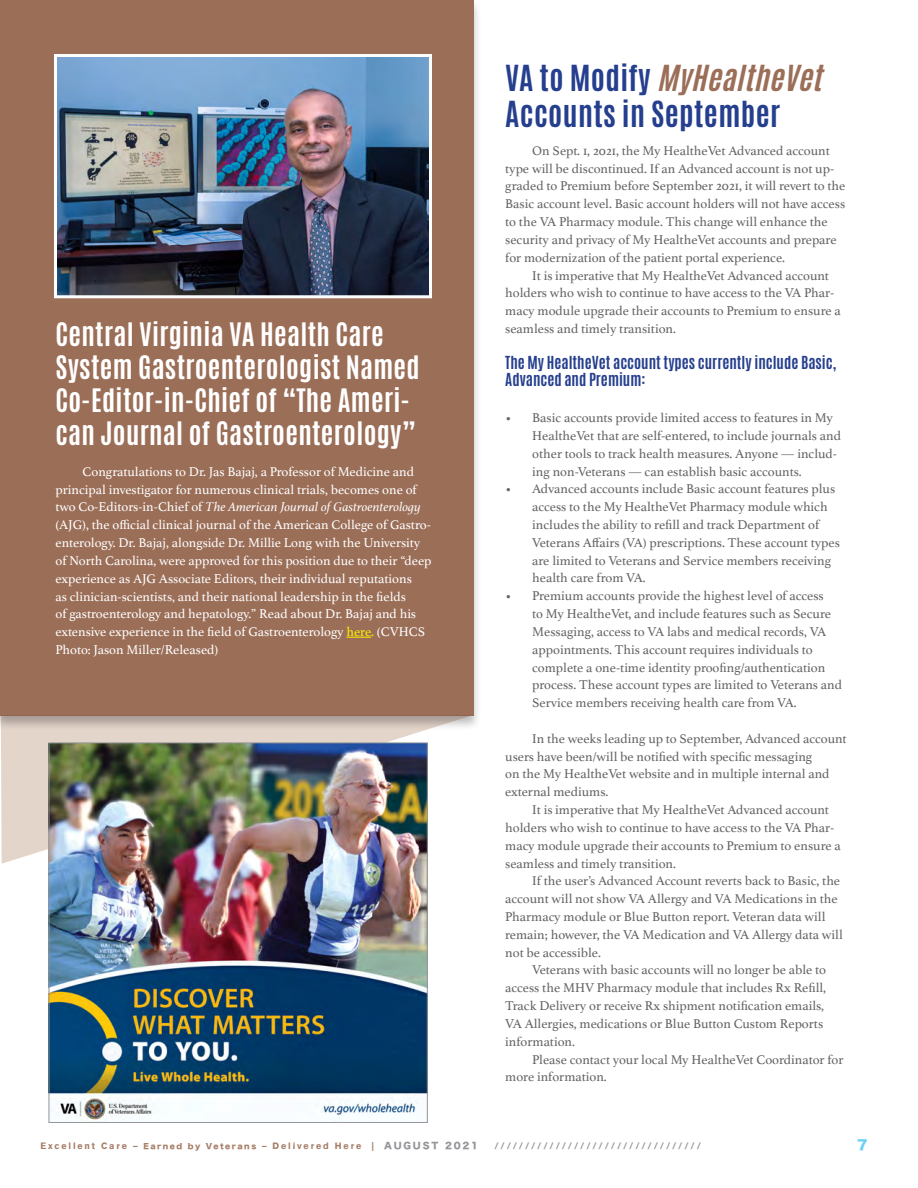
<style>
.page{position:relative;width:918px;height:1188px;background:#fff}
.page>*{position:absolute;margin:0;border:0;box-sizing:border-box;transform-origin:0 0}
.t1{font:700 30px/36px "Antonio";letter-spacing:.01em;color:#253f8e}
.t2{font:700 27px/33px "Antonio";letter-spacing:.01em;color:#fff}
.Main_Paragraph_Syle{font:700 15px/17.9px "Antonio";color:#253f8e}
.t3{font:13.5px "Hira Kaku Std N W8";color:#6bcff6}
.Main_Paragraph_Syle-2{font:13.35px/17.9px "Athelas";color:#636366}
.Main_Paragraph_Syle-3{font:13.35px/17.9px "Athelas";color:#fff}
.t4{font:900 9px "Akzidenz Grotesk";letter-spacing:.2em;color:#a77e68}
.t5{font:900 9px "Akzidenz Grotesk";color:#939598}
.s1{font-style:italic}
.s2{color:#fff101}
.s3{font-style:italic;color:#9b6e58}
.s4{font-family:"Hira Kaku Std N W8";font-weight:400;font-size:7.5px}
.s5{font-family:"Hira Kaku Std W8";font-weight:400;color:#939598}
</style>
<div class="page">
<div style="left:0;top:0;width:473px;height:715px;background:#9b6e58"></div>
<svg style="left:1px;top:715px;width:471px;height:149px;fill:#e4d5cb"></svg>
<svg style="left:346px;top:637px;width:25px;height:1px"></svg>
<img style="left:58px;top:58px;width:370px;height:236px">
<div style="left:54px;top:54px;width:378px;height:244px;border:3px solid #fff"></div>
<img style="left:51px;top:745px;width:375px;height:376px">
<div style="left:49px;top:743px;width:379px;height:380px;border:1px solid #939598"></div>
<p class="t2" style="left:56px;top:318px;width:366px">Central Virginia VA Health Care System Gastroenterologist Named Co-Editor-in-Chief of “The Ameri&shy;can Journal of Gastroenterology”</p>
<p class="Main_Paragraph_Syle-3" style="left:56px;top:462px;width:378px;text-indent:27px">Congratulations to Dr. Jas Bajaj, a Professor of Medicine and principal investigator for numerous clinical trials, becomes one of two Co-Editors-in-Chief of <span class="s1">The American Journal of Gastroenterology </span>(AJG), the official clinical journal of the American College of Gastro&shy;enterology. Dr. Bajaj, alongside Dr. Millie Long with the University of North Carolina, were approved for this position due to their “deep experience as AJG Associate Editors, their individual reputations<br>as clinician-scientists, and their national leadership in the fields<br>of gastroenterology and hepatology.” Read about Dr. Bajaj and his extensive experience in the field of Gastroenterology <span class="s2">here.</span> (CVHCS Photo: Jason Miller/Released)</p>
<p class="t1" style="left:505px;top:60px;width:327px">V A t o M o d i f y <span class="s3">MyHealtheVet<br></span>Accounts in September</p>
<p class="Main_Paragraph_Syle-2" style="left:505px;top:141px;width:342px;text-indent:27px">On Sept. 1, 2021, the My HealtheVet Advanced account type will be discontinued. If an Advanced account is not up&shy;graded to Premium before September 2021, it will revert to the Basic account level. Basic account holders will not have access to the VA Pharmacy module. This change will enhance the security and privacy of My HealtheVet accounts and prepare for modernization of the patient portal experience.</p>
<p class="Main_Paragraph_Syle-2" style="left:505px;top:266px;width:337px;text-indent:27px">It is imperative that My HealtheVet Advanced account holders who wish to continue to have access to the VA Phar&shy;macy module upgrade their accounts to Premium to ensure a seamless and timely transition.</p>
<p class="Main_Paragraph_Syle" style="left:505px;top:354px;width:333px">The My HealtheVet account types currently include Basic,<br>Advanced and Premium:</p>
<p class="Main_Paragraph_Syle-2" style="left:532px;top:408px;width:310px;text-indent:-27px">• Basic accounts provide limited access to features in My HealtheVet that are self-entered, to include journals and other tools to track health measures. Anyone — includ&shy;ing non-Veterans — can establish basic accounts.</p>
<p class="Main_Paragraph_Syle-2" style="left:532px;top:480px;width:309px;text-indent:-27px">• Advanced accounts include Basic account features plus access to the My HealtheVet Pharmacy module which includes the ability to refill and track Department of Veterans Affairs (VA) prescriptions. These account types are limited to Veterans and Service members receiving health care from VA.</p>
<p class="Main_Paragraph_Syle-2" style="left:532px;top:587px;width:311px;text-indent:-27px">• Premium accounts provide the highest level of access<br>to My HealtheVet, and include features such as Secure Messaging, access to VA labs and medical records, VA appointments. This account requires individuals to complete a one-time identity proofing/authentication process. These account types are limited to Veterans and Service members receiving health care from VA.</p>
<p class="Main_Paragraph_Syle-2" style="left:505px;top:729px;width:343px;text-indent:27px">In the weeks leading up to September, Advanced account users have been/will be notified with specific messaging<br>on the My HealtheVet website and in multiple internal and external mediums.</p>
<p class="Main_Paragraph_Syle-2" style="left:505px;top:800px;width:337px;text-indent:27px">It is imperative that My HealtheVet Advanced account holders who wish to continue to have access to the VA Phar&shy;macy module upgrade their accounts to Premium to ensure a seamless and timely transition.</p>
<p class="Main_Paragraph_Syle-2" style="left:505px;top:872px;width:339px;text-indent:27px">If the user’s Advanced Account reverts back to Basic, the account will not show VA Allergy and VA Medications in the Pharmacy module or Blue Button report. Veteran data will remain; however, the VA Medication and VA Allergy data will not be accessible.</p>
<p class="Main_Paragraph_Syle-2" style="left:505px;top:961px;width:322px;text-indent:27px">Veterans with basic accounts will no longer be able to access the MHV Pharmacy module that includes Rx Refill, Track Delivery or receive Rx shipment notification emails, VA Allergies, medications or Blue Button Custom Reports information.</p>
<p class="Main_Paragraph_Syle-2" style="left:505px;top:1050px;width:340px;text-indent:27px">Please contact your local My HealtheVet Coordinator for more information.</p>
<p class="t4" style="left:40px;top:1140px;width:439px">Excellent Care – <span class="s4">Earned by Veterans</span> – Delivered Here | <span class="s5">AUGUST 2021</span></p>
<p class="t5" style="left:494px;top:1140px;width:208px">//////////////////////////////////</p>
<p class="t3" style="left:857px;top:1137px;width:12px">7</p>
</div>
